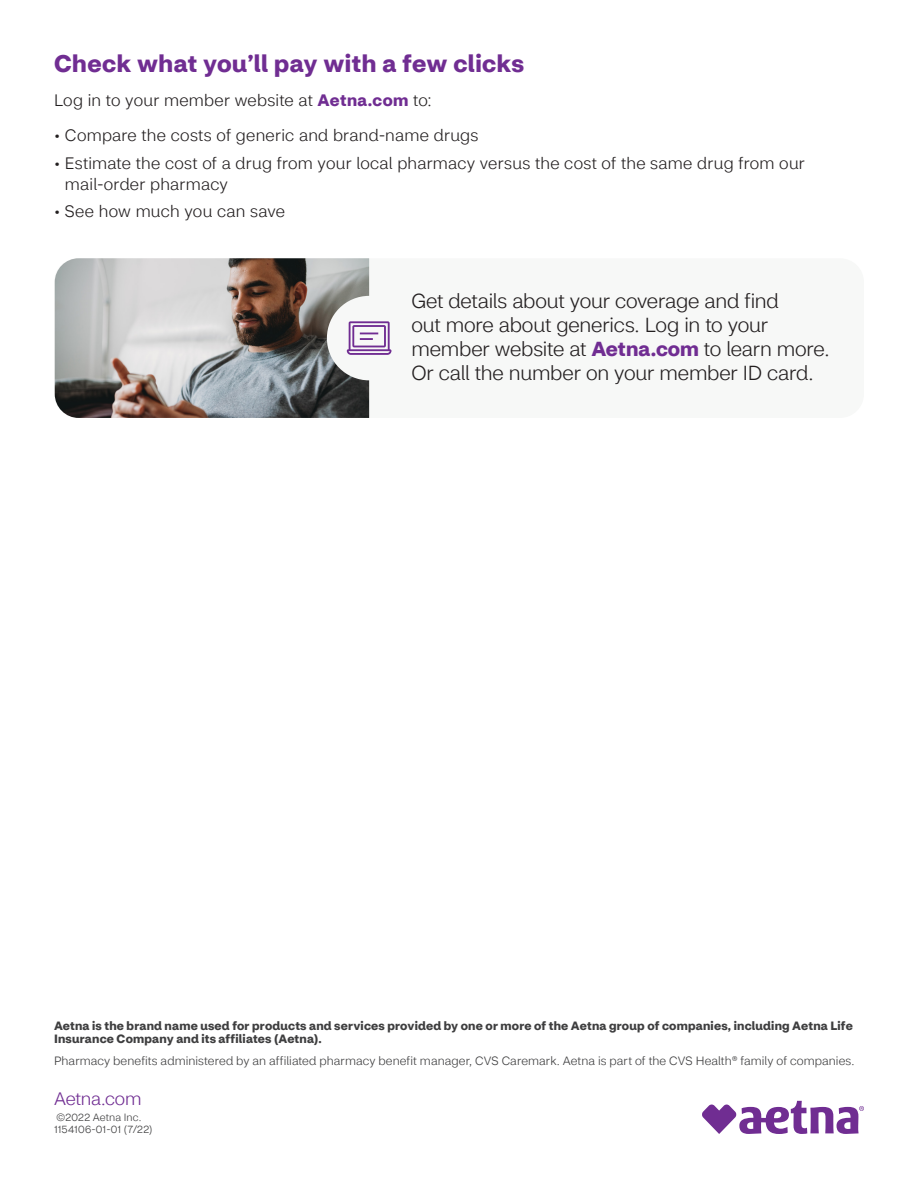
<style>
.page{position:relative;width:918px;height:1188px;background:#fff}
.page>*{position:absolute;margin:0;border:0;box-sizing:border-box;transform-origin:0 0}
.t1{font:700 24px "CVS Health Sans";letter-spacing:.02em;color:#702d92}
.t2{font:300 20.25px/24.3px "CVS Health Sans";letter-spacing:-.01em;color:#231f20}
.t3{font:300 18px "CVS Health Sans";letter-spacing:-.015em;color:#702d92}
.t4{font:300 16.5px/21px "CVS Health Sans";letter-spacing:.015em;color:#231f20}
.t5{font:700 12px/13.5px "CVS Health Sans";letter-spacing:.015em;color:#3e3e3f}
.t6{font:300 12px "CVS Health Sans";letter-spacing:.005em;color:#3e3e3f}
.t7{font:300 10.5px "CVS Health Sans";letter-spacing:.015em;color:#3e3e3f}
.s1{font-weight:700;color:#702d92}
</style>
<div class="page">
<div style="left:54px;top:258px;width:810px;height:160px;background:#f7f8f7;border-radius:24px"></div>
<img style="left:55px;top:258px;width:314px;height:160px">
<svg style="left:702px;top:1101px;width:162px;height:33px"></svg>
<div style="left:327px;top:296px;width:84px;height:84px;background:#f7f8f7;border-radius:50%"></div>
<svg style="left:347px;top:321px;width:45px;height:34px"></svg>
<h2 class="t1" style="left:54px;top:48px;width:472px">Check what you’ll pay with a few clicks</h2>
<p class="t4" style="left:54px;top:90px;width:379px">Log in to your member website at <span class="s1">Aetna.com</span> to:</p>
<p class="t4" style="left:54px;top:125px;width:426px">• Compare the costs of generic and brand-name drugs</p>
<p class="t4" style="left:65px;top:152px;width:741px;text-indent:-11px">• Estimate the cost of a drug from your local pharmacy versus the cost of the same drug from our mail-order pharmacy</p>
<p class="t4" style="left:54px;top:201px;width:233px">• See how much you can save</p>
<p class="t2" style="left:411px;top:288px;width:420px">Get details about your coverage and find<br>out more about generics. Log in to your member website at <span class="s1">Aetna.com</span> to learn more.<br>Or call the number on your member ID card.</p>
<p class="t5" style="left:54px;top:1019px;width:800px">Aetna is the brand name used for products and services provided by one or more of the Aetna group of companies, including Aetna Life<br>Insurance Company and its affiliates (Aetna).</p>
<p class="t6" style="left:54px;top:1053px;width:802px">Pharmacy benefits administered by an affiliated pharmacy benefit manager, CVS Caremark. Aetna is part of the CVS Health® family of companies.</p>
<p class="t3" style="left:54px;top:1088px;width:89px">Aetna.com</p>
<p class="t7" style="left:57px;top:1111px;width:86px">©2022 Aetna Inc.</p>
<p class="t7" style="left:54px;top:1123px;width:100px">1154106-01-01 (7/22)</p>
</div>
